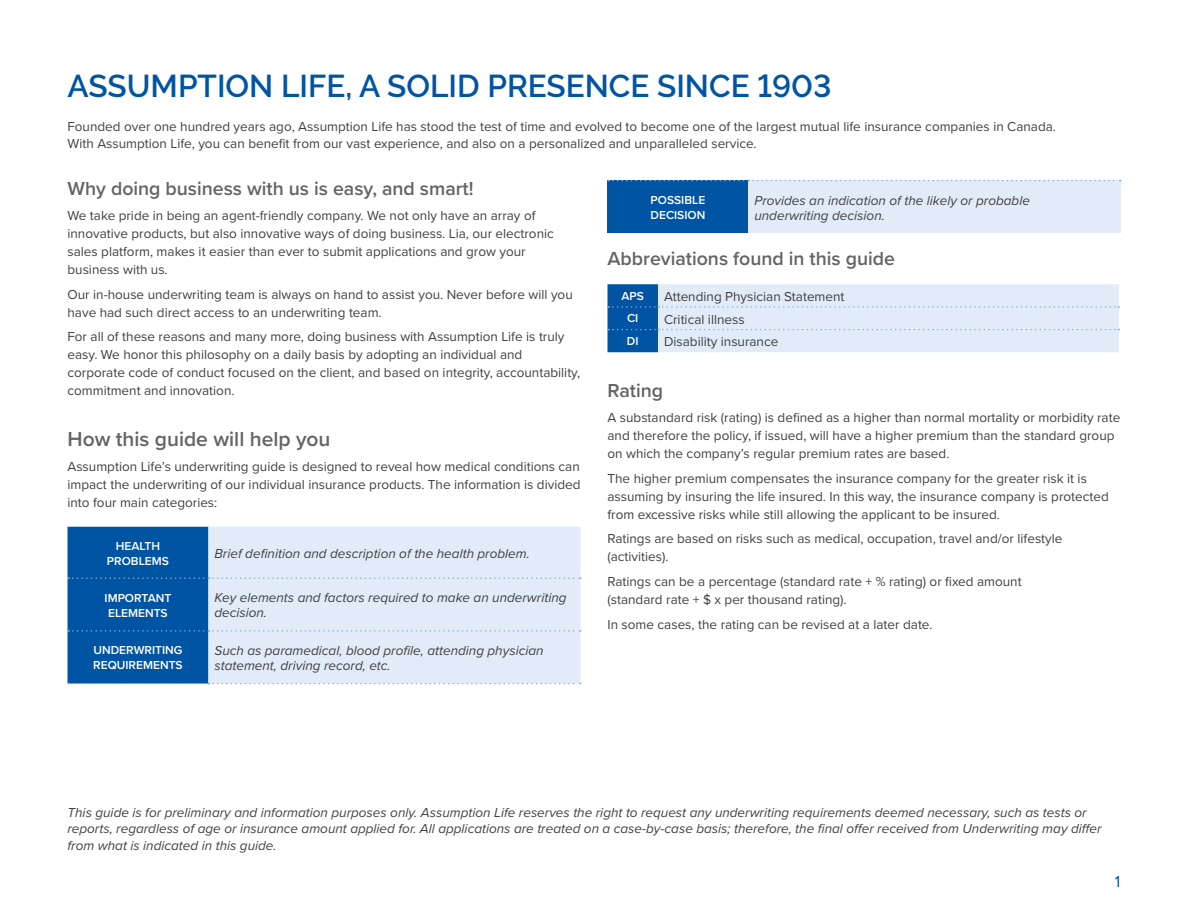
<style>
.page{position:relative;width:1188px;height:918px;background:#fff}
.page>*{position:absolute;margin:0;border:0;box-sizing:border-box;transform-origin:0 0}
.t1{font:600 31.5px "Raleway";color:#0054a4}
.t2{font:600 21px "Proxima Nova";color:#636466}
.t3{font:600 19.5px "Proxima Nova";color:#636466}
.t4{font:16.5px "Proxima Nova";color:#0054a4}
.t5{font:13.5px/18px "Proxima Nova";color:#414042}
.t6{font:italic 13.5px/15px "Proxima Nova";color:#414042}
.t7{font:600 12px/15px "Proxima Nova";color:#fff}
</style>
<div class="page">
<svg style="left:68px;top:527px;width:513px;height:157px;background:#a3c2e1"></svg>
<div style="left:608px;top:181px;width:140px;height:52px;background:#0054a4"></div>
<div style="left:748px;top:181px;width:372px;height:52px;background:#e1ecf8"></div>
<svg style="left:608px;top:180px;width:513px;height:1px"></svg>
<svg style="left:608px;top:284px;width:511px;height:68px;background:#cadcef"></svg>
<h1 class="t1" style="left:68px;top:68px;width:766px">ASSUMPTION LIFE, A SOLID PRESENCE SINCE 1903</h1>
<p class="t5" style="left:68px;top:116px;width:988px">Founded over one hundred years ago, Assumption Life has stood the test of time and evolved to become one of the largest mutual life insurance companies in Canada.<br>With Assumption Life, you can benefit from our vast experience, and also on a personalized and unparalleled service.</p>
<h3 class="t3" style="left:68px;top:174px;width:408px">Why doing business with us is easy, and smart!</h3>
<p class="t5" style="left:68px;top:206px;width:488px">We take pride in being an agent-friendly company. We not only have an array of innovative products, but also innovative ways of doing business. Lia, our electronic sales platform, makes it easier than ever to submit applications and grow your business with us.</p>
<p class="t5" style="left:68px;top:285px;width:507px">Our in-house underwriting team is always on hand to assist you. Never before will you have had such direct access to an underwriting team.</p>
<p class="t5" style="left:68px;top:327px;width:514px">For all of these reasons and many more, doing business with Assumption Life is truly easy. We honor this philosophy on a daily basis by adopting an individual and corporate code of conduct focused on the client, and based on integrity, accountability, commitment and innovation.</p>
<h2 class="t2" style="left:68px;top:424px;width:265px">How this guide will help you</h2>
<p class="t5" style="left:68px;top:457px;width:515px;text-align:justify">Assumption Life’s underwriting guide is designed to reveal how medical conditions can impact the underwriting of our individual insurance products. The information is divided into four main categories:</p>
<p class="t7" style="left:107px;top:538px;width:64px;text-align:center">HEALTH<br>PROBLEMS</p>
<p class="t6" style="left:214px;top:545px;width:317px">Brief definition and description of the health problem.</p>
<p class="t7" style="left:105px;top:590px;width:68px">IMPORTANT<br>ELEMENTS</p>
<p class="t6" style="left:214px;top:590px;width:354px">Key elements and factors required to make an underwriting decision.</p>
<p class="t7" style="left:93px;top:643px;width:91px">UNDERWRITING<br>REQUIREMENTS</p>
<p class="t6" style="left:214px;top:642px;width:331px">Such as paramedical, blood profile, attending physician statement, driving record, etc.</p>
<p class="t7" style="left:651px;top:192px;width:56px">POSSIBLE<br>DECISION</p>
<p class="t6" style="left:754px;top:192px;width:277px">Provides an indication of the likely or probable underwriting decision.</p>
<h3 class="t3" style="left:608px;top:244px;width:289px">Abbreviations found in this guide</h3>
<p class="t7" style="left:622px;top:288px;width:24px">APS</p>
<p class="t5" style="left:664px;top:287px;width:182px">Attending Physician Statement</p>
<p class="t7" style="left:627px;top:311px;width:13px">CI</p>
<p class="t5" style="left:664px;top:310px;width:82px">Critical illness</p>
<p class="t7" style="left:627px;top:333px;width:13px">DI</p>
<p class="t5" style="left:664px;top:332px;width:116px">Disability insurance</p>
<h3 class="t3" style="left:608px;top:376px;width:57px">Rating</h3>
<p class="t5" style="left:608px;top:408px;width:514px">A substandard risk (rating) is defined as a higher than normal mortality or morbidity rate and therefore the policy, if issued, will have a higher premium than the standard group on which the company’s regular premium rates are based.</p>
<p class="t5" style="left:608px;top:469px;width:503px">The higher premium compensates the insurance company for the greater risk it is assuming by insuring the life insured. In this way, the insurance company is protected from excessive risks while still allowing the applicant to be insured.</p>
<p class="t5" style="left:608px;top:529px;width:457px">Ratings are based on risks such as medical, occupation, travel and/or lifestyle (activities).</p>
<p class="t5" style="left:608px;top:572px;width:416px">Ratings can be a percentage (standard rate + % rating) or fixed amount (standard rate + $ x per thousand rating).</p>
<p class="t5" style="left:608px;top:615px;width:325px">In some cases, the rating can be revised at a later date.</p>
<p class="t6" style="left:68px;top:804px;width:1036px;line-height:16.5px">This guide is for preliminary and information purposes only. Assumption Life reserves the right to request any underwriting requirements deemed necessary, such as tests or reports, regardless of age or insurance amount applied for. All applications are treated on a case-by-case basis; therefore, the final offer received from Underwriting may differ from what is indicated in this guide.</p>
<p class="t4" style="left:1115px;top:869px;width:7px">1</p>
</div>
